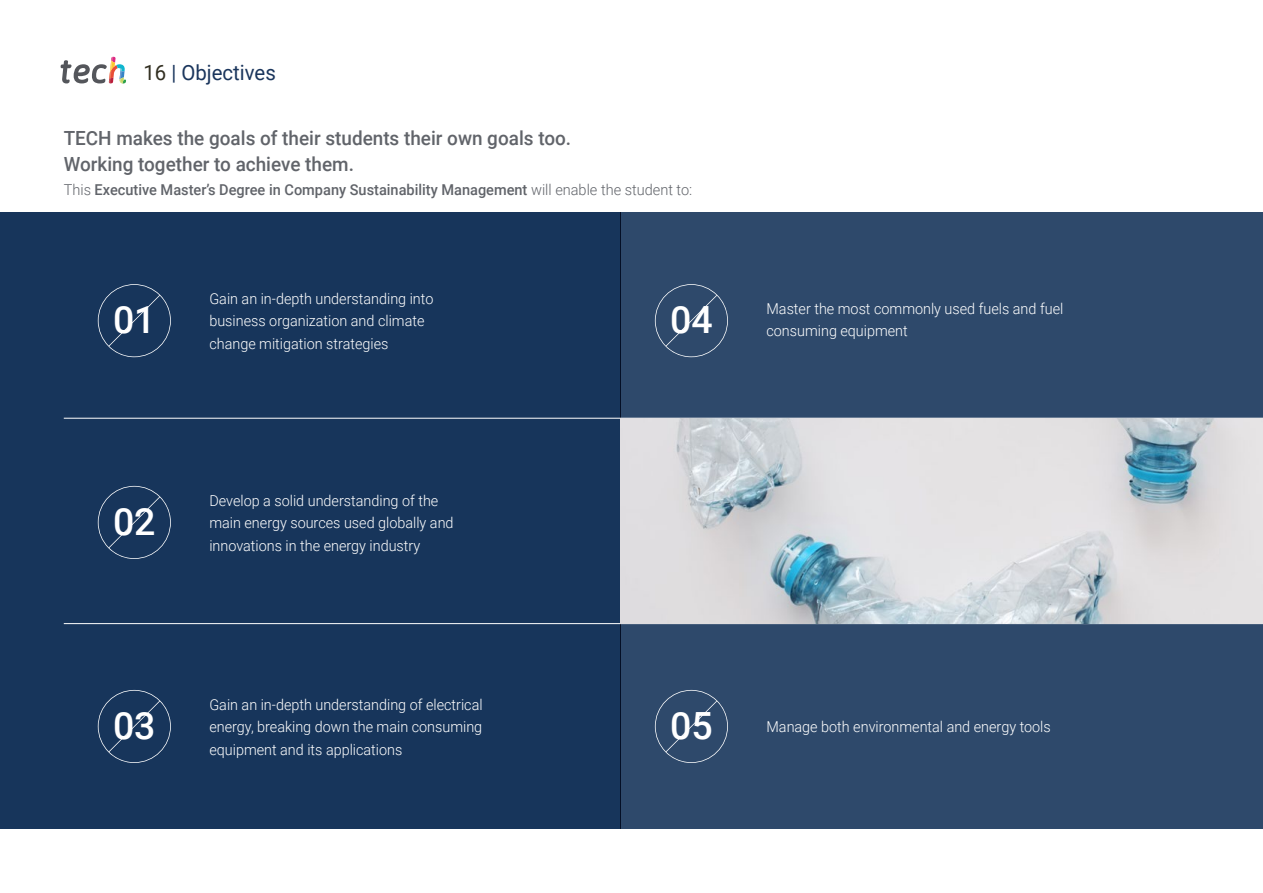
<style>
.page{position:relative;width:1263px;height:893px;background:#fff}
.page>*{position:absolute;margin:0;border:0;box-sizing:border-box;transform-origin:0 0}
.t1{font:500 37.5px "Roboto";color:#fff}
.t2{font:21px "Roboto";color:#1a355c}
.t3{font:500 19.5px/25.5px "Roboto";color:#61646a}
.t4{font:300 15px/22.5px "Roboto";color:#fff;scale:.96 1}
.t5{font:500 15px "Roboto";color:#61646a}
.s1{color:#312e20}
.s2{font-weight:300}
</style>
<div class="page">
<svg style="left:61px;top:57px;width:65px;height:27px"></svg>
<div style="left:0;top:213px;width:621px;height:616px;background:#17355b"></div>
<div style="left:621px;top:213px;width:642px;height:616px;background:#2e496b"></div>
<svg style="left:98px;top:284px;width:73px;height:73px"></svg>
<svg style="left:98px;top:690px;width:73px;height:73px"></svg>
<svg style="left:655px;top:690px;width:73px;height:73px"></svg>
<svg style="left:98px;top:486px;width:73px;height:73px"></svg>
<svg style="left:655px;top:284px;width:73px;height:73px"></svg>
<hr style="left:64px;top:418px;width:1199px;height:1px;background:#fff">
<hr style="left:64px;top:623px;width:1199px;height:1px;background:#fff">
<img style="left:621px;top:418px;width:642px;height:205px">
<h2 class="t2" style="left:144px;top:57px;width:134px"><span class="s1">16</span> | Objectives</h2>
<h3 class="t3" style="left:64px;top:125px;width:509px">TECH makes the goals of their students their own goals too.<br>Working together to achieve them.</h3>
<p class="t5" style="left:64px;top:179px;width:630px"><span class="s2">This</span> Executive Master’s Degree in Company Sustainability Management <span class="s2">will enable the student to:</span></p>
<h1 class="t1" style="left:113px;top:294px;width:44px">01</h1>
<p class="t4" style="left:209px;top:287px;width:235px">Gain an in-depth understanding into business organization and climate change mitigation strategies</p>
<h1 class="t1" style="left:670px;top:294px;width:44px">04</h1>
<p class="t4" style="left:766px;top:297px;width:311px">Master the most commonly used fuels and fuel consuming equipment</p>
<h1 class="t1" style="left:113px;top:495px;width:44px">02</h1>
<p class="t4" style="left:209px;top:488px;width:256px">Develop a solid understanding of the main energy sources used globally and innovations in the energy industry</p>
<p class="t4" style="left:209px;top:692px;width:286px;text-align:justify">Gain an in-depth understanding of electrical energy, breaking down the main consuming equipment and its applications</p>
<h1 class="t1" style="left:113px;top:699px;width:44px">03</h1>
<h1 class="t1" style="left:670px;top:699px;width:44px">05</h1>
<p class="t4" style="left:766px;top:715px;width:298px">Manage both environmental and energy tools</p>
</div>
